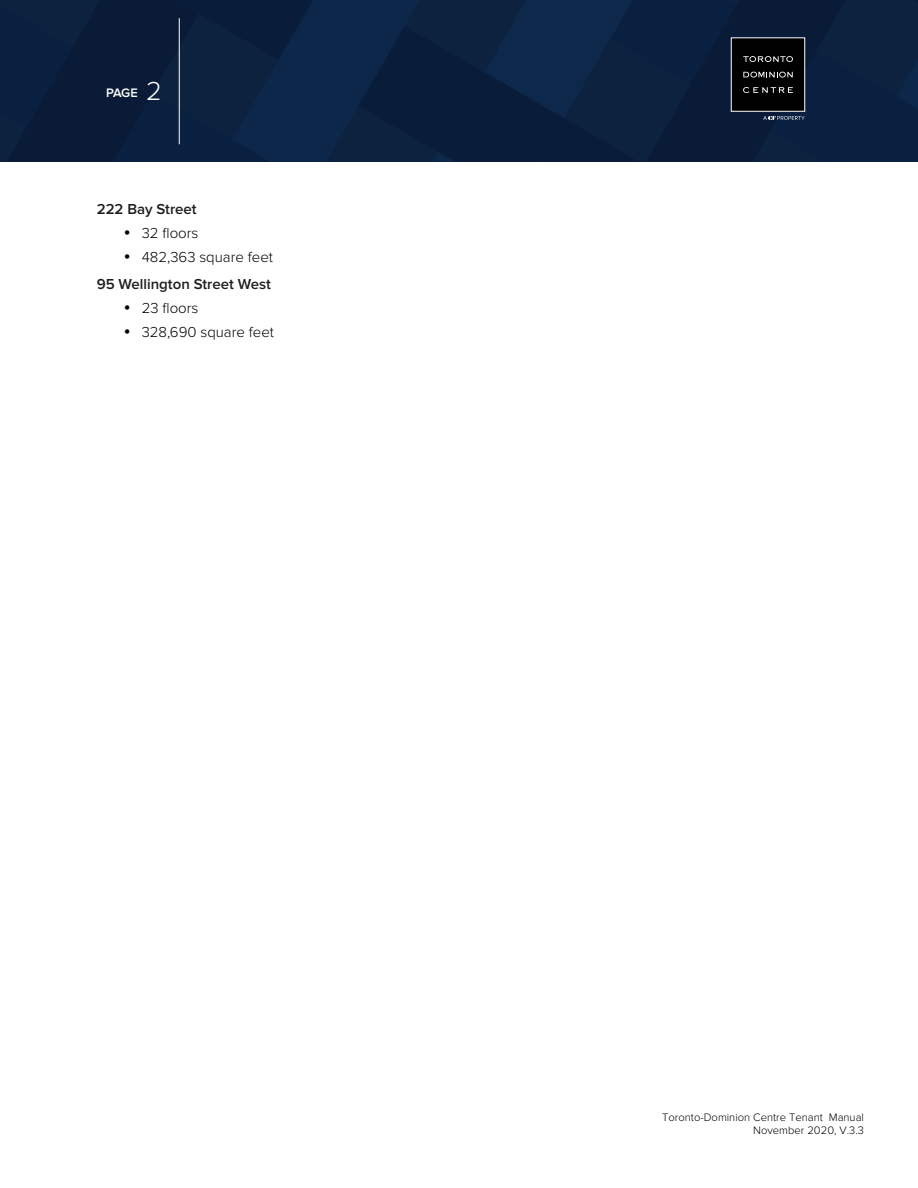
<style>
.page{position:relative;width:918px;height:1188px;background:#fff}
.page>*{position:absolute;margin:0;border:0;box-sizing:border-box;transform-origin:0 0}
.t1{font:600 15px/27px "Proxima Nova";color:#201d1e;text-align:right}
.t2{font:300 15px "Proxima Nova";color:#000}
.t3{font:600 12.75px "Proxima Nova";color:#fff}
.t4{font:300 11.25px/13.5px "Proxima Nova";color:#000;text-align:right}
.s1{font-weight:300;font-size:27px}
.s2{color:#000}
.s3{font-weight:300;color:#000}
</style>
<div class="page">
<div style="left:0;top:0;width:918px;height:162px;background:#09203f"></div>
<hr style="left:179px;top:18px;width:1px;height:126px;background:#fff">
<svg style="left:763px;top:116px;width:42px;height:4px"></svg>
<div style="left:731px;top:38px;width:74px;height:73px;background:#000"></div>
<div style="left:731px;top:38px;width:74px;height:73px;border:1px solid #fff"></div>
<svg style="left:743px;top:56px;width:50px;height:6px"></svg>
<svg style="left:743px;top:72px;width:50px;height:6px"></svg>
<svg style="left:743px;top:87px;width:50px;height:6px"></svg>
<p class="t3" style="left:106px;top:85px;width:57px">PAGE <span class="s1">2</span></p>
<h1 class="t1" style="left:97px;top:196px;width:101px">222 Bay Street</h1>
<h1 class="t2" style="left:124px;top:225px;width:76px">• 32 floors</h1>
<h1 class="t1" style="left:97px;top:244px;width:178px"><span class="s2">•</span> <span class="s3">482,363 square feet<br></span>95 Wellington Street West</h1>
<h1 class="t2" style="left:124px;top:300px;width:76px">• 23 floors</h1>
<h1 class="t2" style="left:124px;top:324px;width:152px">• 328,690 square feet</h1>
<p class="t4" style="left:662px;top:1110px;width:203px">Toronto-Dominion Centre Tenant Manual<br>November 2020, V.3.3</p>
</div>
